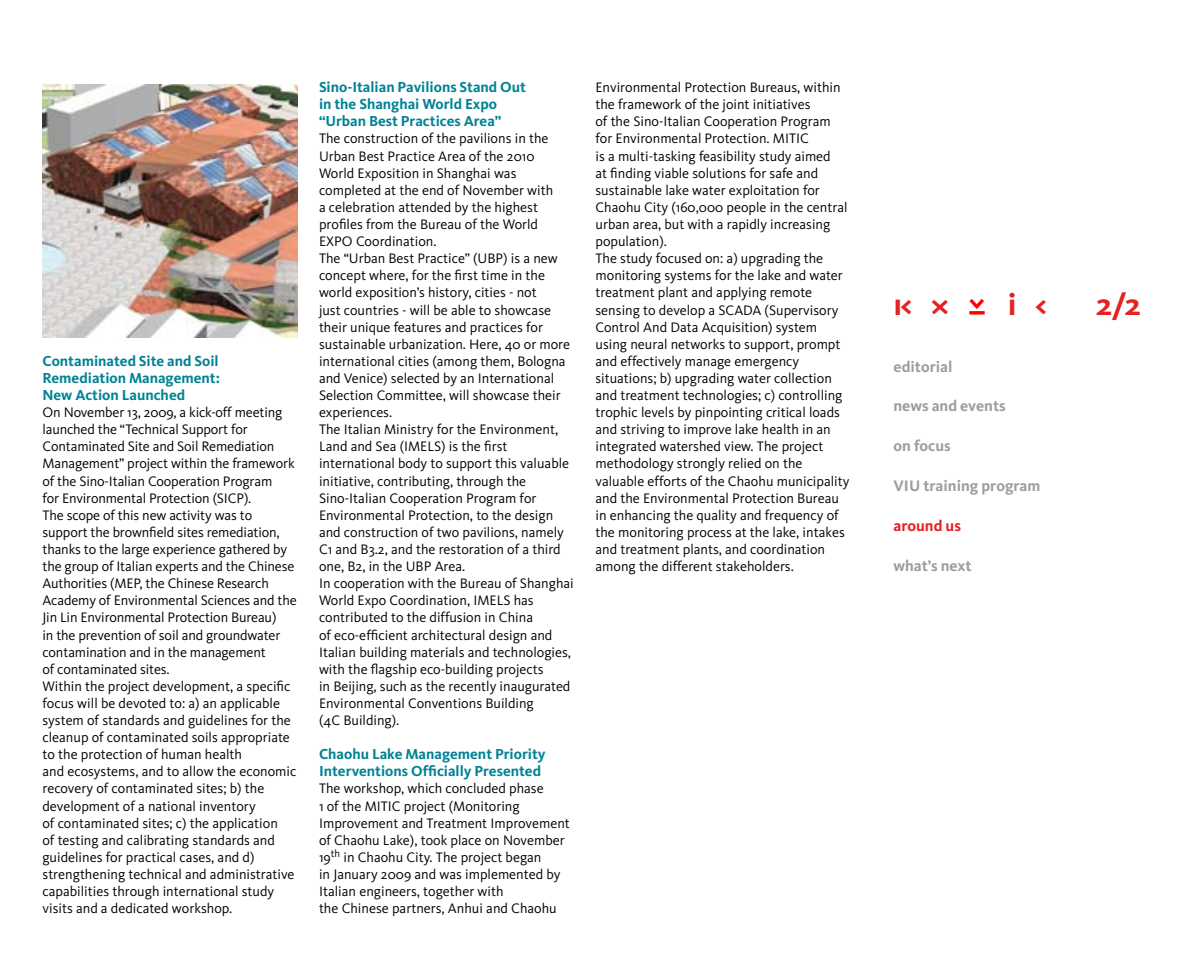
<style>
.page{position:relative;width:1191px;height:957px;background:#fff}
.page>*{position:absolute;margin:0;border:0;box-sizing:border-box;transform-origin:0 0}
.t1{font:700 31.5px "Kievit";color:#e42222}
.t2{font:500 31.5px "Kievit";color:#f00}
.t3{font:700 15.75px "Kievit";color:#9c9e9f}
.t4{font:700 15.75px "Kievit";color:#e42222}
.t5{font:700 15px/17.1px "Kievit";color:#008395}
.t6{font:14.25px/17.1px "Kievit";color:#000}
.s1{font-weight:700}
.s2{color:#fff}
</style>
<div class="page">
<img style="left:43px;top:84px;width:255px;height:253px">
<p class="t5" style="left:43px;top:352px;width:179px;text-align:justify">Contaminated Site and Soil Remediation Management:<br>New Action Launched</p>
<p class="t6" style="left:43px;top:404px;width:256px">On November 13, 2009, a kick-off meeting launched the “Technical Support for Contaminated Site and Soil Remediation Management” project within the framework of the Sino-Italian Cooperation Program<br>for Environmental Protection (SICP).<br>The scope of this new activity was to support the brownfield sites remediation, thanks to the large experience gathered by the group of Italian experts and the Chinese Authorities (MEP, the Chinese Research Academy of Environmental Sciences and the Jin Lin Environmental Protection Bureau)<br>in the prevention of soil and groundwater contamination and in the management<br>of contaminated sites.<br>Within the project development, a specific focus will be devoted to: a) an applicable system of standards and guidelines for the cleanup of contaminated soils appropriate to the protection of human health<br>and ecosystems, and to allow the economic recovery of contaminated sites; b) the development of a national inventory<br>of contaminated sites; c) the application<br>of testing and calibrating standards and guidelines for practical cases, and d) strengthening technical and administrative capabilities through international study visits and a dedicated workshop.</p>
<p class="t5" style="left:319px;top:79px;width:208px">Sino-Italian Pavilions Stand Out in the Shanghai World Expo “Urban Best Practices Area”</p>
<p class="t6" style="left:319px;top:130px;width:256px">The construction of the pavilions in the Urban Best Practice Area of the 2010<br>World Exposition in Shanghai was completed at the end of November with<br>a celebration attended by the highest profiles from the Bureau of the World EXPO Coordination.<br>The “Urban Best Practice” (UBP) is a new concept where, for the first time in the world exposition’s history, cities - not<br>just countries - will be able to showcase their unique features and practices for sustainable urbanization. Here, 40 or more international cities (among them, Bologna and Venice) selected by an International Selection Committee, will showcase their experiences.<br>The Italian Ministry for the Environment, Land and Sea (IMELS) is the first international body to support this valuable initiative, contributing, through the Sino-Italian Cooperation Program for Environmental Protection, to the design and construction of two pavilions, namely C1 and B3.2, and the restoration of a third one, B2, in the UBP Area.<br>In cooperation with the Bureau of Shanghai World Expo Coordination, IMELS has contributed to the diffusion in China<br>of eco-efficient architectural design and Italian building materials and technologies, with the flagship eco-building projects<br>in Beijing, such as the recently inaugurated Environmental Conventions Building<br>(4C Building).</p>
<p class="t5" style="left:319px;top:745px;width:228px">Chaohu Lake Management Priority<br>Interventions Officially Presented</p>
<p class="t6" style="left:319px;top:780px;width:252px">The workshop, which concluded phase<br>1 of the MITIC project (Monitoring Improvement and Treatment Improvement of Chaohu Lake), took place on November 19<sup>th</sup> in Chaohu City. The project began<br>in January 2009 and was implemented by Italian engineers, together with<br>the Chinese partners, Anhui and Chaohu</p>
<p class="t6" style="left:595px;top:79px;width:255px">Environmental Protection Bureaus, within the framework of the joint initiatives<br>of the Sino-Italian Cooperation Program for Environmental Protection. MITIC<br>is a multi-tasking feasibility study aimed<br>at finding viable solutions for safe and sustainable lake water exploitation for Chaohu City (160,000 people in the central urban area, but with a rapidly increasing population).<br>The study focused on: a) upgrading the monitoring systems for the lake and water treatment plant and applying remote sensing to develop a SCADA (Supervisory Control And Data Acquisition) system using neural networks to support, prompt and effectively manage emergency situations; b) upgrading water collection and treatment technologies; c) controlling trophic levels by pinpointing critical loads and striving to improve lake health in an integrated watershed view. The project methodology strongly relied on the valuable efforts of the Chaohu municipality and the Environmental Protection Bureau in enhancing the quality and frequency of the monitoring process at the lake, intakes and treatment plants, and coordination among the different stakeholders.</p>
<h1 class="t1" style="left:893px;top:285px;width:57px">ı&lt; &gt;&lt;</h1>
<h1 class="t2" style="left:956px;top:317px;width:20px;rotate:-90deg">ı<span class="s1">&lt;</span></h1>
<h1 class="t1" style="left:1007px;top:285px;width:135px">i &lt; <span class="s2">&gt;</span> 2/2</h1>
<p class="t3" style="left:893px;top:357px;width:60px">editorial</p>
<p class="t3" style="left:893px;top:397px;width:114px">news and events</p>
<p class="t3" style="left:893px;top:437px;width:59px">on focus</p>
<p class="t3" style="left:893px;top:477px;width:148px">VIU training program</p>
<p class="t4" style="left:893px;top:516px;width:69px">around us</p>
<p class="t3" style="left:893px;top:556px;width:79px">what’s next</p>
</div>
